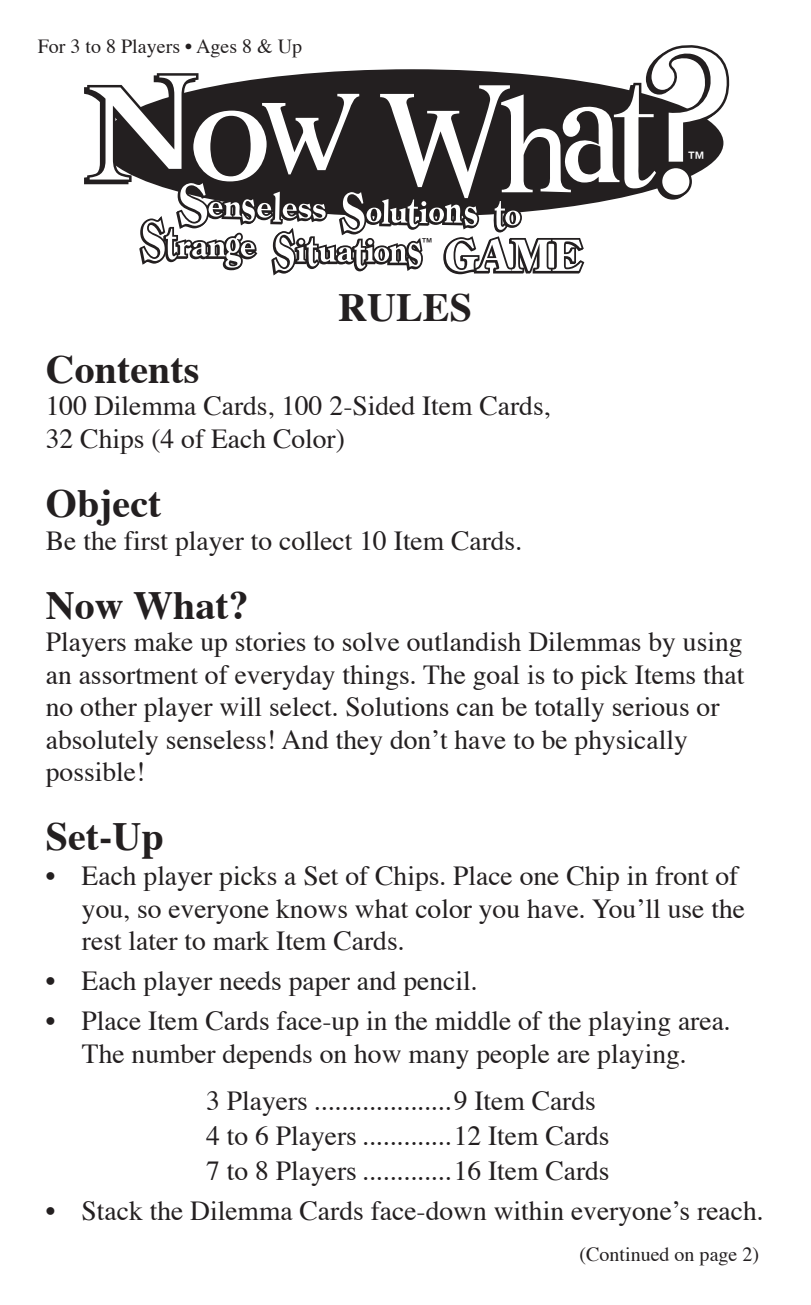
<style>
.page{position:relative;width:811px;height:1305px;background:#fff}
.page>*{position:absolute;margin:0;border:0;box-sizing:border-box;transform-origin:0 0}
.t1{font:700 40px "Times";color:#231f20}
.t2{font:27.5px/32.5px "Times";color:#231f20}
.t3{font:20px "Times";color:#231f20}
.t4{font:20px "Helvetica";color:#fff}
.t5{font:12.5px "Helvetica";color:#231f20}
</style>
<div class="page">
<svg style="left:84px;top:45px;width:646px;height:230px"></svg>
<p class="t3" style="left:38px;top:34px;width:266px">For 3 to 8 Players • Ages 8 &amp; Up</p>
<p class="t5" style="left:420px;top:234px;width:14px">™</p>
<p class="t1" style="left:338px;top:281px;width:135px">RULES</p>
<p class="t4" style="left:685px;top:146px;width:21px">™</p>
<p class="t1" style="left:46px;top:342px;width:155px">Contents</p>
<p class="t2" style="left:46px;top:391px;width:506px">100 Dilemma Cards, 100 2-Sided Item Cards,<br>32 Chips (4 of Each Color)</p>
<p class="t1" style="left:46px;top:476px;width:117px">Object</p>
<p class="t2" style="left:46px;top:526px;width:477px">Be the first player to collect 10 Item Cards.</p>
<p class="t1" style="left:46px;top:578px;width:204px">Now What?</p>
<p class="t2" style="left:46px;top:627px;width:699px">Players make up stories to solve outlandish Dilemmas by using an assortment of everyday things. The goal is to pick Items that no other player will select. Solutions can be totally serious or absolutely senseless! And they don’t have to be physically possible!</p>
<p class="t1" style="left:46px;top:810px;width:119px">Set-Up</p>
<p class="t2" style="left:82px;top:861px;width:664px;text-indent:-36px">• Each player picks a Set of Chips. Place one Chip in front of you, so everyone knows what color you have. You’ll use the rest later to mark Item Cards.</p>
<p class="t2" style="left:46px;top:966px;width:433px">• Each player needs paper and pencil.</p>
<p class="t2" style="left:46px;top:1006px;width:686px;text-align:center">• Place Item Cards face-up in the middle of the playing area.<br>The number depends on how many people are playing.</p>
<p class="t2" style="left:206px;top:1085px;width:404px;line-height:35px">3 Players ....................9 Item Cards<br>4 to 6 Players .............12 Item Cards<br>7 to 8 Players .............16 Item Cards</p>
<p class="t2" style="left:46px;top:1196px;width:718px">• Stack the Dilemma Cards face-down within everyone’s reach.</p>
<p class="t3" style="left:579px;top:1241px;width:181px">(Continued on page 2)</p>
</div>
